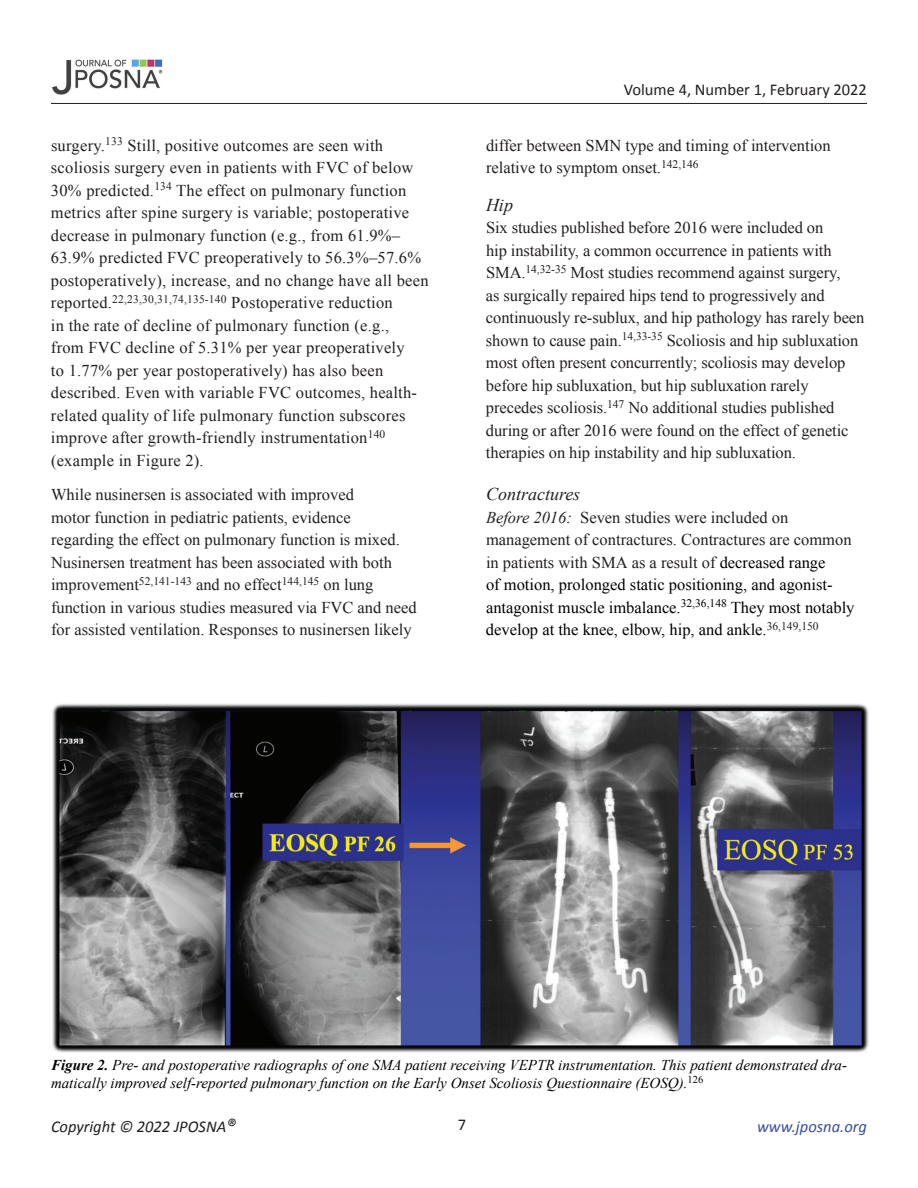
<style>
.page{position:relative;width:918px;height:1188px;background:#fff}
.page>*{position:absolute;margin:0;border:0;box-sizing:border-box;transform-origin:0 0}
.t1{font:italic 18px "Times New Roman";color:#231f20}
.t2{font:16.5px/22.5px "Times New Roman";color:#231f20}
.t3{font:16.5px/22.5px "Times New Roman";color:#000}
.t4{font:16.5px "Calibri";color:#231f20}
.t5{font:italic 16.5px "Calibri";color:#231f20}
.t6{font:italic 16.5px "Calibri";color:#384f9c}
.t7{font:italic 15px/18px "Times New Roman";color:#000}
.s1{font-style:italic;color:#231f20}
.s2{color:#231f20}
.s3{font-weight:700}
.s4{font-size:19.5px}
</style>
<div class="page">
<hr style="left:51px;top:103px;width:816px;height:1px;background:#231f20">
<img style="left:52px;top:59px;width:111px;height:36px">
<img style="left:52px;top:703px;width:817px;height:350px">
<p class="t2" style="left:51px;top:134px;width:379px">surgery.<sup>133</sup> Still, positive outcomes are seen with scoliosis surgery even in patients with FVC of below 30% predicted.<sup>134</sup> The effect on pulmonary function metrics after spine surgery is variable; postoperative decrease in pulmonary function (e.g., from 61.9%– 63.9% predicted FVC preoperatively to 56.3%–57.6% postoperatively), increase, and no change have all been reported.<sup>22,23,30,31,74,135-140</sup> Postoperative reduction<br>in the rate of decline of pulmonary function (e.g.,<br>from FVC decline of 5.31% per year preoperatively<br>to 1.77% per year postoperatively) has also been described. Even with variable FVC outcomes, health&shy;related quality of life pulmonary function subscores improve after growth-friendly instrumentation<sup>140 </sup>(example in Figure 2).</p>
<p class="t2" style="left:51px;top:483px;width:367px">While nusinersen is associated with improved<br>motor function in pediatric patients, evidence regarding the effect on pulmonary function is mixed.<br>Nusinersen treatment has been associated with both improvement<sup>52,141-143</sup> and no effect<sup>144,145</sup> on lung function in various studies measured via FVC and need for assisted ventilation. Responses to nusinersen likely</p>
<p class="t4" style="left:624px;top:79px;width:245px">Volume 4, Number 1, February 2022</p>
<p class="t2" style="left:486px;top:134px;width:346px">differ between SMN type and timing of intervention relative to symptom onset.<sup>142,146</sup></p>
<p class="t1" style="left:486px;top:193px;width:28px">Hip</p>
<p class="t2" style="left:486px;top:216px;width:380px">Six studies published before 2016 were included on<br>hip instability, a common occurrence in patients with SMA.<sup>14,32-35</sup> Most studies recommend against surgery,<br>as surgically repaired hips tend to progressively and continuously re-sublux, and hip pathology has rarely been shown to cause pain.<sup>14,33-35</sup> Scoliosis and hip subluxation most often present concurrently; scoliosis may develop before hip subluxation, but hip subluxation rarely precedes scoliosis.<sup>147</sup> No additional studies published during or after 2016 were found on the effect of genetic therapies on hip instability and hip subluxation.</p>
<p class="t1" style="left:486px;top:482px;width:96px">Contractures</p>
<p class="t3" style="left:486px;top:506px;width:370px"><span class="s1">Before 2016:</span> <span class="s2">Seven studies were included on management of contractures. Contractures are common in patients with SMA as a result of</span> decreased range<br>of motion, prolonged static positioning, and agonist&shy;antagonist muscle imbalance.<sup>32,36,148</sup> They most notably develop at the knee, elbow, hip, and ankle.<sup>36,149,150</sup></p>
<p class="t7" style="left:51px;top:1055px;width:798px"><span class="s3">Figure 2.</span> Pre- and postoperative radiographs of one SMA patient receiving VEPTR instrumentation. This patient demonstrated dra&shy;matically improved self-reported pulmonary function on the Early Onset Scoliosis Questionnaire (EOSQ).<sup>126</sup></p>
<p class="t5" style="left:51px;top:1115px;width:187px">Copyright © 2022 JPOSNA<span class="s4">®</span></p>
<p class="t4" style="left:458px;top:1115px;width:10px">7</p>
<p class="t6" style="left:757px;top:1115px;width:111px">www.jposna.org</p>
</div>
